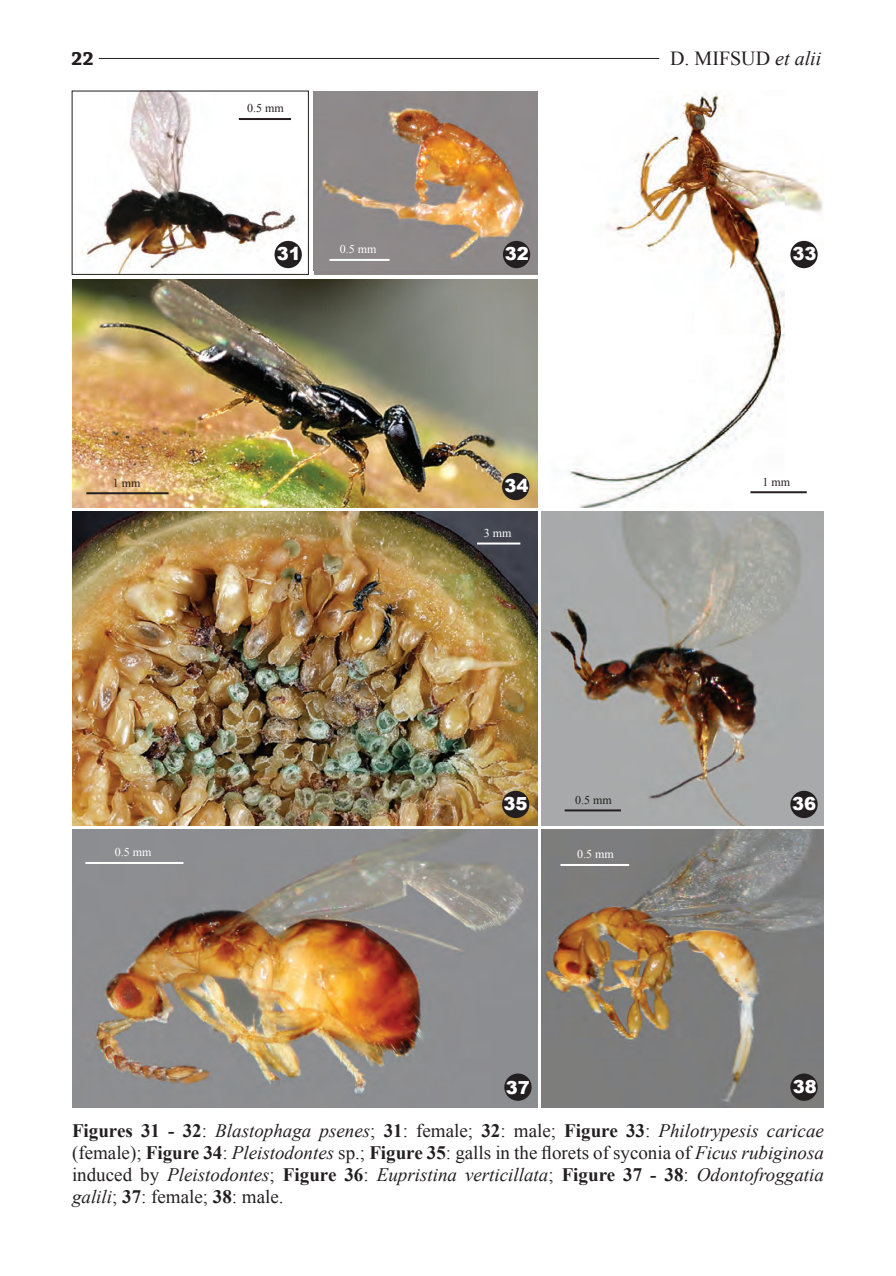
<style>
.page{position:relative;width:896px;height:1276px;background:#fff}
.page>*{position:absolute;margin:0;border:0;box-sizing:border-box;transform-origin:0 0}
.t1{font:20px "Times New Roman";color:#231f20}
.t2{font:700 20px "Chaparral Pro";color:#231f20}
.t3{font:italic 19px/22px "Times New Roman";color:#231f20;text-align:justify}
.t4{font:900 18px "Arial";color:#fff}
.t5{font:12px "Times New Roman";color:#fff}
.t6{font:12px "Times New Roman";color:#231f20}
.s1{font-style:italic}
.s2{font-weight:700;font-style:normal}
.s3{font-style:normal}
</style>
<div class="page">
<img style="left:82px;top:93px;width:220px;height:180px">
<img style="left:542px;top:511px;width:282px;height:314px">
<div style="left:314px;top:91px;width:223px;height:184px;background:#8c8687"></div>
<img style="left:320px;top:107px;width:211px;height:162px">
<img style="left:542px;top:830px;width:282px;height:278px">
<img style="left:72px;top:830px;width:465px;height:278px">
<img style="left:72px;top:511px;width:465px;height:314px">
<img style="left:72px;top:279px;width:465px;height:228px">
<img style="left:568px;top:92px;width:255px;height:415px">
<div style="left:274px;top:241px;width:28px;height:27px;background:#231f20;border-radius:50%"></div>
<div style="left:503px;top:241px;width:27px;height:27px;background:#231f20;border-radius:50%"></div>
<div style="left:790px;top:241px;width:27px;height:27px;background:#231f20;border-radius:50%"></div>
<div style="left:502px;top:473px;width:27px;height:27px;background:#231f20;border-radius:50%"></div>
<div style="left:502px;top:791px;width:27px;height:27px;background:#231f20;border-radius:50%"></div>
<div style="left:790px;top:791px;width:27px;height:27px;background:#231f20;border-radius:50%"></div>
<div style="left:790px;top:1073px;width:27px;height:27px;background:#231f20;border-radius:50%"></div>
<div style="left:504px;top:1073px;width:27px;height:27px;background:#231f20;border-radius:50%"></div>
<hr style="left:329px;top:259px;width:60px;height:2px;background:#fff">
<hr style="left:239px;top:118px;width:52px;height:2px;background:#231f20">
<hr style="left:750px;top:491px;width:57px;height:2px;background:#231f20">
<hr style="left:86px;top:492px;width:83px;height:2px;background:#231f20">
<hr style="left:477px;top:542px;width:43px;height:2px;background:#fff">
<hr style="left:85px;top:862px;width:98px;height:2px;background:#fff">
<hr style="left:560px;top:864px;width:69px;height:2px;background:#fff">
<hr style="left:565px;top:809px;width:56px;height:2px;background:#231f20">
<hr style="left:99px;top:58px;width:560px;height:1px;background:#231f20">
<div style="left:72px;top:91px;width:237px;height:184px;border:1px solid #231f20"></div>
<p class="t2" style="left:71px;top:47px;width:24px">22</p>
<p class="t1" style="left:670px;top:45px;width:153px">D. MIFSUD <span class="s1">et alii</span></p>
<p class="t6" style="left:247px;top:100px;width:38px">0.5 mm</p>
<p class="t5" style="left:340px;top:241px;width:38px">0.5 mm</p>
<p class="t4" style="left:277px;top:241px;width:26px">31</p>
<p class="t4" style="left:505px;top:241px;width:26px">32</p>
<p class="t4" style="left:792px;top:241px;width:26px">33</p>
<p class="t6" style="left:113px;top:474px;width:29px">1 mm</p>
<p class="t6" style="left:762px;top:473px;width:29px">1 mm</p>
<p class="t4" style="left:504px;top:473px;width:26px">34</p>
<p class="t5" style="left:484px;top:525px;width:29px">3 mm</p>
<p class="t6" style="left:575px;top:791px;width:38px">0.5 mm</p>
<p class="t4" style="left:503px;top:791px;width:26px">35</p>
<p class="t4" style="left:792px;top:791px;width:26px">36</p>
<p class="t5" style="left:115px;top:843px;width:38px">0.5 mm</p>
<p class="t5" style="left:577px;top:845px;width:38px">0.5 mm</p>
<p class="t4" style="left:506px;top:1074px;width:26px">37</p>
<p class="t4" style="left:792px;top:1073px;width:26px">38</p>
<p class="t3" style="left:72px;top:1118px;width:753px"><span class="s2">Figures 31 - 32</span><span class="s3">:</span> Blastophaga psenes<span class="s3">;</span> <span class="s2">31</span><span class="s3">: female;</span> <span class="s2">32</span><span class="s3">: male;</span> <span class="s2">Figure 33</span><span class="s3">:</span> Philotrypesis caricae <span class="s3">(female);</span> <span class="s2">Figure 34</span><span class="s3">:</span> Pleistodontes <span class="s3">sp.;</span> <span class="s2">Figure 35</span><span class="s3">: galls in the florets of syconia of</span> Ficus rubiginosa <span class="s3">induced by</span> Pleistodontes<span class="s3">;</span> <span class="s2">Figure 36</span><span class="s3">:</span> Eupristina verticillata<span class="s3">;</span> <span class="s2">Figure 37 - 38</span><span class="s3">:</span> Odontofroggatia galili<span class="s3">;</span> <span class="s2">37</span><span class="s3">: female;</span> <span class="s2">38</span><span class="s3">: male.</span></p>
</div>
